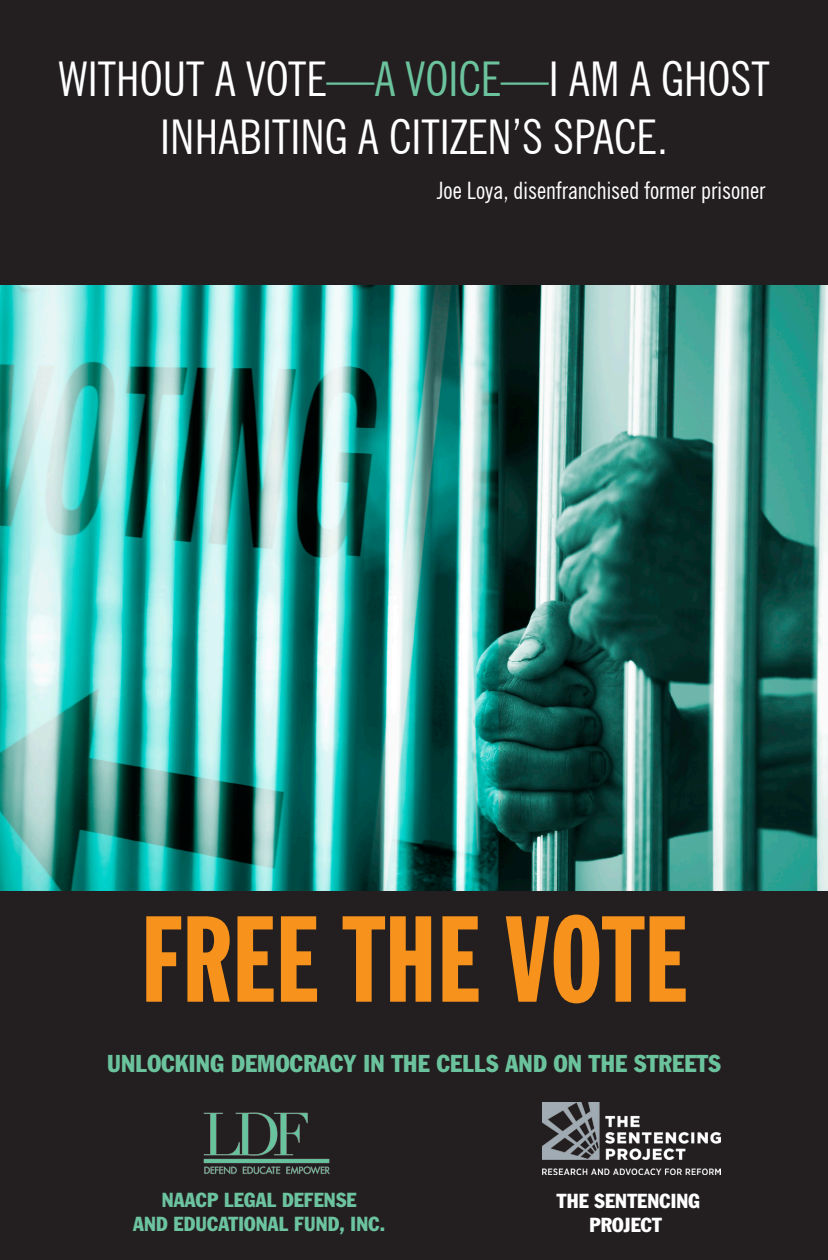
<style>
.page{position:relative;width:828px;height:1260px;background:#231f20}
.page>*{position:absolute;margin:0;border:0;box-sizing:border-box;transform-origin:0 0}
.t1{font:120px "Franklin Gothic Std Extra Cond";letter-spacing:.01em;color:#f7931d}
.t2{font:condensed 48px "News Gothic BT";color:#fff}
.t3{font:condensed 24px "Franklin Gothic Std";letter-spacing:.01em;color:#6bc39d}
.t4{font:condensed 24px "News Gothic BT";color:#fff}
.t5{font:condensed 20px "Franklin Gothic Std";letter-spacing:.01em;color:#6cc3a0}
.t6{font:condensed 20px "Franklin Gothic Std";letter-spacing:.01em;color:#fff}
.s1{color:#6bc39d}
</style>
<div class="page">
<img style="left:0;top:285px;width:828px;height:606px">
<img style="left:203px;top:1112px;width:127px;height:63px">
<img style="left:543px;top:1102px;width:178px;height:72px">
<p class="t2" style="left:58px;top:50px;width:713px">WITHOUT A VOTE<span class="s1">—A VOICE—</span>I AM A GHOST</p>
<p class="t2" style="left:160px;top:108px;width:509px">INHABITING A CITIZEN’S SPACE.</p>
<p class="t4" style="left:437px;top:176px;width:330px">Joe Loya, disenfranchised former prisoner</p>
<p class="t1" style="left:141px;top:895px;width:547px">FREE THE VOTE</p>
<p class="t3" style="left:107px;top:1048px;width:615px">UNLOCKING DEMOCRACY IN THE CELLS AND ON THE STREETS</p>
<p class="t5" style="left:162px;top:1188px;width:196px">NAACP LEGAL DEFENSE</p>
<p class="t5" style="left:133px;top:1212px;width:253px">AND EDUCATIONAL FUND, INC.</p>
<p class="t6" style="left:557px;top:1189px;width:145px">THE SENTENCING</p>
<p class="t6" style="left:590px;top:1213px;width:74px">PROJECT</p>
</div>
